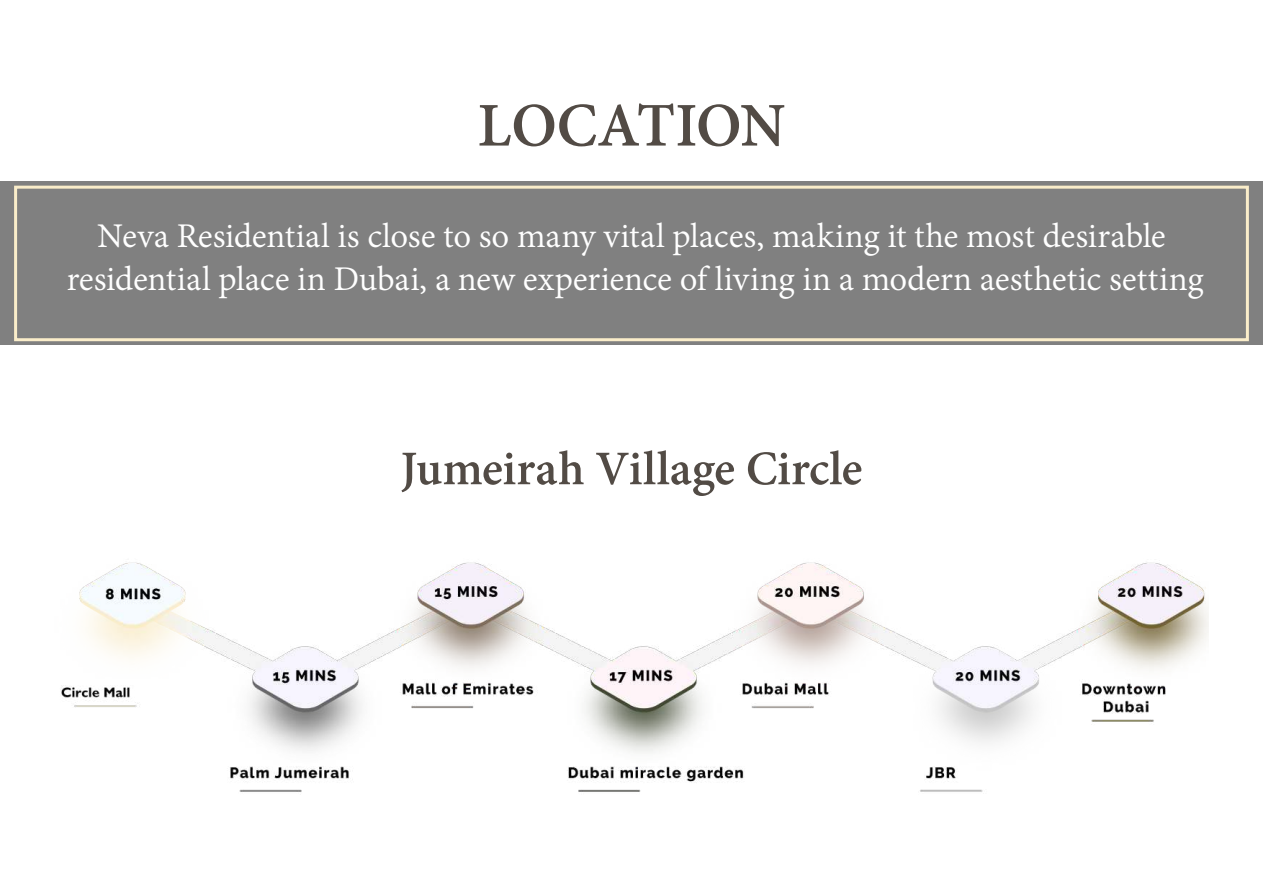
<style>
.page{position:relative;width:1263px;height:893px;background:#fff}
.page>*{position:absolute;margin:0;border:0;box-sizing:border-box;transform-origin:0 0}
.t1{font:700 67.5px "Adobe Devanagari";letter-spacing:-.01em;color:#524b45}
.t2{font:700 52.5px "Adobe Devanagari";letter-spacing:-.005em;color:#524b45}
.t3{font:37.5px/43.3px "Adobe Devanagari";letter-spacing:-.005em;color:#fff;text-align:center}
</style>
<div class="page">
<div style="left:0;top:182px;width:1263px;height:163px;background:#808080"></div>
<div style="left:14px;top:186px;width:1235px;height:155px;border:3px solid #faedca"></div>
<img style="left:61px;top:562px;width:1148px;height:230px">
<h1 class="t1" style="left:477px;top:87px;width:309px">LOCATION</h1>
<p class="t3" style="left:67px;top:217px;width:1138px">Neva Residential is close to so many vital places, making it the most desirable residential place in Dubai, a new experience of living in a modern aesthetic setting</p>
<h2 class="t2" style="left:400px;top:438px;width:463px">Jumeirah Village Circle</h2>
</div>
